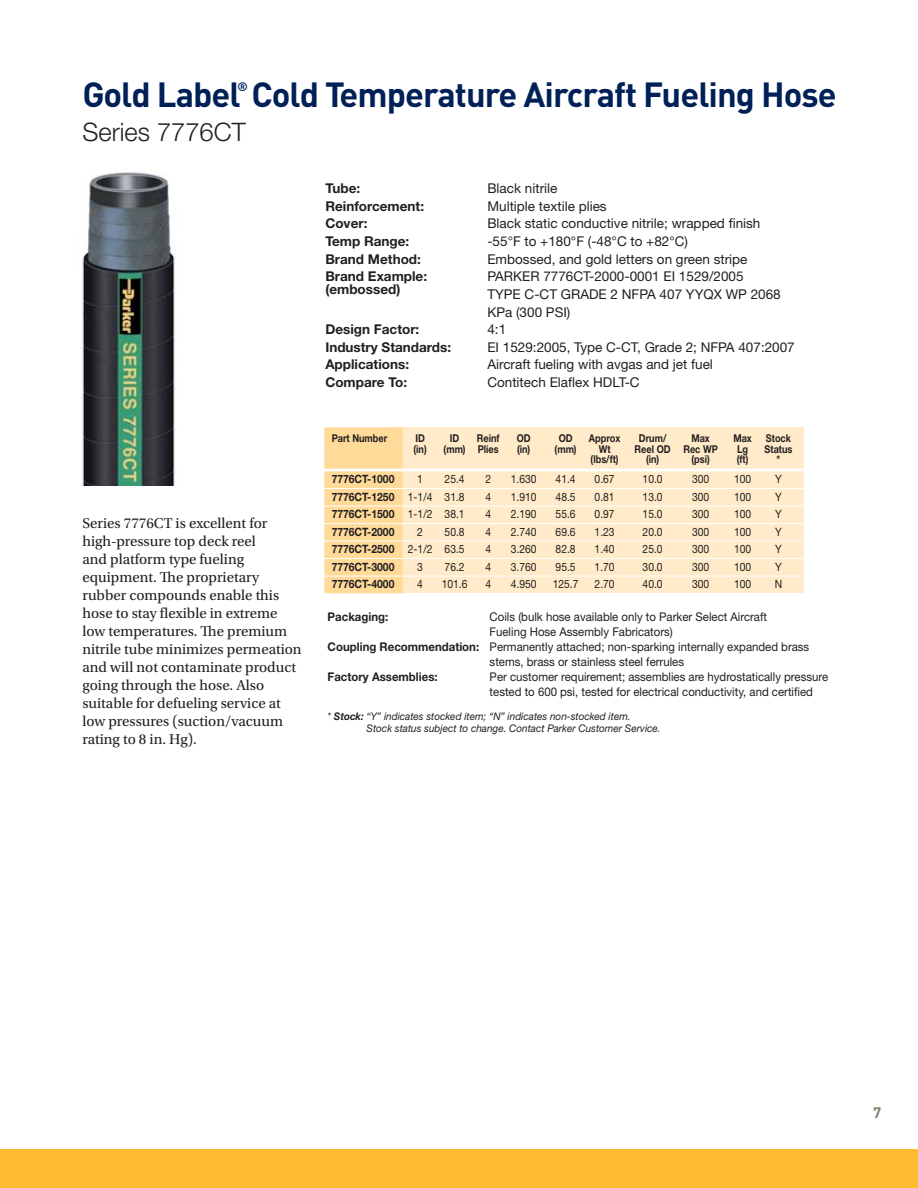
<style>
.page{position:relative;width:918px;height:1188px;background:#fff}
.page>*{position:absolute;margin:0;border:0;box-sizing:border-box;transform-origin:0 0}
.t1{font:700 34.5px "DINOT";letter-spacing:-.03em;color:#002057}
.t2{font:300 25.5px "Helvetica Neue LT Std";color:#231f20}
.t3{font:15px/18px "Utopia Std";color:#231f20}
.t4{font:700 15px "DINOT";color:#887d6e}
.t5{font:13.5px/17.7px "Helvetica Neue LT Std";color:#231f20}
.t6{font:700 13.5px "Helvetica Neue LT Std";color:#231f20}
.t7{font:700 12.3px "DINOT";color:#002057}
.t8{font:12px/15px "Helvetica Neue LT Std";color:#231f20;scale:.95 1}
.t9{font:700 12px "Helvetica Neue LT Std";color:#231f20;scale:.95 1}
.t10{font:11.55px "Helvetica Neue LT Std";color:#231f20;scale:.9 1}
.t11{font:700 11.55px "Helvetica Neue LT Std";color:#231f20;scale:.9 1}
.t12{font:700 10.8px "Helvetica Neue LT Std";color:#231f20;scale:.85 1}
.t13{font:italic 10.5px/12px "Helvetica Neue LT Std";color:#231f20;scale:.95 1}
.s1{font-weight:400}
.s2{font-weight:700}
</style>
<div class="page">
<div style="left:0;top:1149px;width:918px;height:39px;background:#fdbb30"></div>
<img style="left:82px;top:172px;width:94px;height:314px">
<div style="left:389px;top:427px;width:414px;height:166px;background:#ffebc9"></div>
<div style="left:324px;top:427px;width:79px;height:166px;background:#ffda98"></div>
<hr style="left:323px;top:469px;width:480px;height:2px;background:#fff">
<hr style="left:323px;top:488px;width:480px;height:1px;background:#fff">
<hr style="left:323px;top:506px;width:480px;height:1px;background:#fff">
<hr style="left:323px;top:523px;width:480px;height:1px;background:#fff">
<hr style="left:323px;top:541px;width:480px;height:1px;background:#fff">
<hr style="left:323px;top:558px;width:480px;height:1px;background:#fff">
<hr style="left:323px;top:576px;width:480px;height:1px;background:#fff">
<h1 class="t1" style="left:82px;top:82px;width:756px">Gold Label Cold Temperature Aircraft Fueling Hose</h1>
<p class="t7" style="left:238px;top:83px;width:12px">®</p>
<h2 class="t2" style="left:82px;top:123px;width:165px">Series 7776CT</h2>
<p class="t3" style="left:82px;top:515px;width:221px">Series 7776CT is excellent for high-pressure top deck reel<br>and platform type fueling equipment. The proprietary rubber compounds enable this hose to stay flexible in extreme low temperatures. The premium nitrile tube minimizes permeation and will not contaminate product going through the hose. Also suitable for defueling service at low pressures (suction/vacuum rating to 8 in. Hg).</p>
<p class="t6" style="left:325px;top:184px;width:36px">Tube:</p>
<p class="t5" style="left:487px;top:181px;width:71px">Black nitrile</p>
<p class="t6" style="left:325px;top:201px;width:100px">Reinforcement:</p>
<p class="t5" style="left:487px;top:199px;width:121px">Multiple textile plies</p>
<p class="t6" style="left:325px;top:219px;width:44px">Cover:</p>
<p class="t5" style="left:487px;top:216px;width:275px">Black static conductive nitrile; wrapped finish</p>
<p class="t6" style="left:325px;top:236px;width:85px">Temp Range:</p>
<p class="t5" style="left:487px;top:234px;width:202px">-55°F to +180°F (-48°C to +82°C)</p>
<p class="t6" style="left:325px;top:254px;width:97px">Brand Method:</p>
<p class="t5" style="left:487px;top:252px;width:262px">Embossed, and gold letters on green stripe</p>
<p class="t6" style="left:325px;top:272px;width:103px">Brand Example:</p>
<p class="t5" style="left:487px;top:269px;width:258px">PARKER 7776CT-2000-0001 EI 1529/2005</p>
<p class="t6" style="left:325px;top:285px;width:76px">(embossed)</p>
<p class="t5" style="left:487px;top:287px;width:295px">TYPE C-CT GRADE 2 NFPA 407 YYQX WP 2068<br>KPa (300 PSI)</p>
<p class="t6" style="left:325px;top:325px;width:96px">Design Factor:</p>
<p class="t5" style="left:487px;top:322px;width:20px">4:1</p>
<p class="t6" style="left:325px;top:342px;width:127px">Industry Standards:</p>
<p class="t5" style="left:487px;top:340px;width:309px">EI 1529:2005, Type C-CT, Grade 2; NFPA 407:2007</p>
<p class="t6" style="left:325px;top:360px;width:85px">Applications:</p>
<p class="t5" style="left:487px;top:357px;width:227px">Aircraft fueling with avgas and jet fuel</p>
<p class="t6" style="left:325px;top:377px;width:83px">Compare To:</p>
<p class="t5" style="left:487px;top:375px;width:154px">Contitech Elaflex HDLT-C</p>
<p class="t12" style="left:332px;top:434px;width:67px">Part Number</p>
<p class="t12" style="left:415px;top:434px;width:13px">ID</p>
<p class="t12" style="left:450px;top:434px;width:13px">ID</p>
<p class="t12" style="left:477px;top:434px;width:28px">Reinf</p>
<p class="t12" style="left:517px;top:434px;width:18px">OD</p>
<p class="t12" style="left:559px;top:434px;width:18px">OD</p>
<p class="t12" style="left:589px;top:434px;width:38px">Approx</p>
<p class="t12" style="left:639px;top:434px;width:34px">Drum/</p>
<p class="t12" style="left:691px;top:434px;width:23px">Max</p>
<p class="t12" style="left:733px;top:434px;width:23px">Max</p>
<p class="t12" style="left:766px;top:434px;width:31px">Stock</p>
<p class="t12" style="left:414px;top:445px;width:17px">(in)</p>
<p class="t12" style="left:444px;top:445px;width:66px">(mm) Plies</p>
<p class="t12" style="left:517px;top:445px;width:17px">(in)</p>
<p class="t12" style="left:555px;top:445px;width:27px">(mm)</p>
<p class="t12" style="left:599px;top:445px;width:15px">Wt</p>
<p class="t12" style="left:635px;top:445px;width:99px">Reel OD Rec WP</p>
<p class="t12" style="left:737px;top:445px;width:15px">Lg</p>
<p class="t12" style="left:765px;top:445px;width:35px">Status</p>
<p class="t12" style="left:591px;top:456px;width:34px">(lbs/ft)</p>
<p class="t12" style="left:646px;top:456px;width:17px">(in)</p>
<p class="t12" style="left:692px;top:456px;width:23px">(psi)</p>
<p class="t12" style="left:737px;top:456px;width:15px">(ft)</p>
<p class="t12" style="left:777px;top:456px;width:6px">*</p>
<p class="t11" style="left:332px;top:475px;width:71px">7776CT-1000</p>
<p class="t10" style="left:417px;top:475px;width:8px">1</p>
<p class="t10" style="left:445px;top:475px;width:24px">25.4</p>
<p class="t10" style="left:485px;top:475px;width:8px">2</p>
<p class="t10" style="left:511px;top:475px;width:30px">1.630</p>
<p class="t10" style="left:556px;top:475px;width:24px">41.4</p>
<p class="t10" style="left:595px;top:475px;width:24px">0.67</p>
<p class="t10" style="left:643px;top:475px;width:24px">10.0</p>
<p class="t10" style="left:692px;top:475px;width:21px">300</p>
<p class="t10" style="left:734px;top:475px;width:21px">100</p>
<p class="t10" style="left:775px;top:475px;width:9px">Y</p>
<p class="t11" style="left:332px;top:492px;width:149px">7776CT-1250 <span class="s1">1-1/4 31.8</span></p>
<p class="t10" style="left:485px;top:492px;width:8px">4</p>
<p class="t10" style="left:511px;top:492px;width:30px">1.910</p>
<p class="t10" style="left:556px;top:492px;width:24px">48.5</p>
<p class="t10" style="left:595px;top:492px;width:24px">0.81</p>
<p class="t10" style="left:643px;top:492px;width:24px">13.0</p>
<p class="t10" style="left:692px;top:492px;width:21px">300</p>
<p class="t10" style="left:734px;top:492px;width:21px">100</p>
<p class="t10" style="left:775px;top:492px;width:9px">Y</p>
<p class="t11" style="left:332px;top:510px;width:149px">7776CT-1500 <span class="s1">1-1/2 38.1</span></p>
<p class="t10" style="left:485px;top:510px;width:8px">4</p>
<p class="t10" style="left:511px;top:510px;width:30px">2.190</p>
<p class="t10" style="left:556px;top:510px;width:24px">55.6</p>
<p class="t10" style="left:595px;top:510px;width:24px">0.97</p>
<p class="t10" style="left:643px;top:510px;width:24px">15.0</p>
<p class="t10" style="left:692px;top:510px;width:21px">300</p>
<p class="t10" style="left:734px;top:510px;width:21px">100</p>
<p class="t10" style="left:775px;top:510px;width:9px">Y</p>
<p class="t11" style="left:332px;top:527px;width:71px">7776CT-2000</p>
<p class="t10" style="left:417px;top:527px;width:8px">2</p>
<p class="t10" style="left:445px;top:527px;width:24px">50.8</p>
<p class="t10" style="left:485px;top:527px;width:8px">4</p>
<p class="t10" style="left:511px;top:527px;width:30px">2.740</p>
<p class="t10" style="left:556px;top:527px;width:24px">69.6</p>
<p class="t10" style="left:595px;top:527px;width:24px">1.23</p>
<p class="t10" style="left:643px;top:527px;width:24px">20.0</p>
<p class="t10" style="left:692px;top:527px;width:21px">300</p>
<p class="t10" style="left:734px;top:527px;width:21px">100</p>
<p class="t10" style="left:775px;top:527px;width:9px">Y</p>
<p class="t11" style="left:332px;top:545px;width:149px">7776CT-2500 <span class="s1">2-1/2 63.5</span></p>
<p class="t10" style="left:485px;top:545px;width:8px">4</p>
<p class="t10" style="left:511px;top:545px;width:30px">3.260</p>
<p class="t10" style="left:556px;top:545px;width:24px">82.8</p>
<p class="t10" style="left:595px;top:545px;width:24px">1.40</p>
<p class="t10" style="left:643px;top:545px;width:24px">25.0</p>
<p class="t10" style="left:692px;top:545px;width:21px">300</p>
<p class="t10" style="left:734px;top:545px;width:21px">100</p>
<p class="t10" style="left:775px;top:545px;width:9px">Y</p>
<p class="t11" style="left:332px;top:563px;width:71px">7776CT-3000</p>
<p class="t10" style="left:417px;top:563px;width:8px">3</p>
<p class="t10" style="left:445px;top:563px;width:24px">76.2</p>
<p class="t10" style="left:485px;top:563px;width:8px">4</p>
<p class="t10" style="left:511px;top:563px;width:30px">3.760</p>
<p class="t10" style="left:556px;top:563px;width:24px">95.5</p>
<p class="t10" style="left:595px;top:563px;width:24px">1.70</p>
<p class="t10" style="left:643px;top:563px;width:24px">30.0</p>
<p class="t10" style="left:692px;top:563px;width:21px">300</p>
<p class="t10" style="left:734px;top:563px;width:21px">100</p>
<p class="t10" style="left:775px;top:563px;width:9px">Y</p>
<p class="t11" style="left:332px;top:580px;width:71px">7776CT-4000</p>
<p class="t10" style="left:417px;top:580px;width:8px">4</p>
<p class="t10" style="left:442px;top:580px;width:30px">101.6</p>
<p class="t10" style="left:485px;top:580px;width:8px">4</p>
<p class="t10" style="left:511px;top:580px;width:30px">4.950</p>
<p class="t10" style="left:553px;top:580px;width:30px">125.7</p>
<p class="t10" style="left:595px;top:580px;width:24px">2.70</p>
<p class="t10" style="left:643px;top:580px;width:24px">40.0</p>
<p class="t10" style="left:692px;top:580px;width:21px">300</p>
<p class="t10" style="left:734px;top:580px;width:21px">100</p>
<p class="t10" style="left:775px;top:580px;width:10px">N</p>
<p class="t9" style="left:328px;top:612px;width:65px">Packaging:</p>
<p class="t8" style="left:490px;top:610px;width:294px">Coils (bulk hose available only to Parker Select Aircraft</p>
<p class="t8" style="left:490px;top:625px;width:194px">Fueling Hose Assembly Fabricators)</p>
<p class="t8" style="left:328px;top:640px;width:509px"><span class="s2">Coupling Recommendation:</span> Permanently attached; non-sparking internally expanded brass</p>
<p class="t8" style="left:490px;top:655px;width:206px">stems, brass or stainless steel ferrules</p>
<p class="t9" style="left:328px;top:672px;width:117px">Factory Assemblies:</p>
<p class="t8" style="left:490px;top:670px;width:358px">Per customer requirement; assemblies are hydrostatically pressure tested to 600 psi, tested for electrical conductivity, and certified</p>
<p class="t13" style="left:367px;top:711px;width:311px;text-indent:-39px">* <span class="s2">Stock:</span> “Y” indicates stocked item; “N” indicates non-stocked item.<br>Stock status subject to change. Contact Parker Customer Service.</p>
<p class="t4" style="left:873px;top:1108px;width:10px">7</p>
</div>
